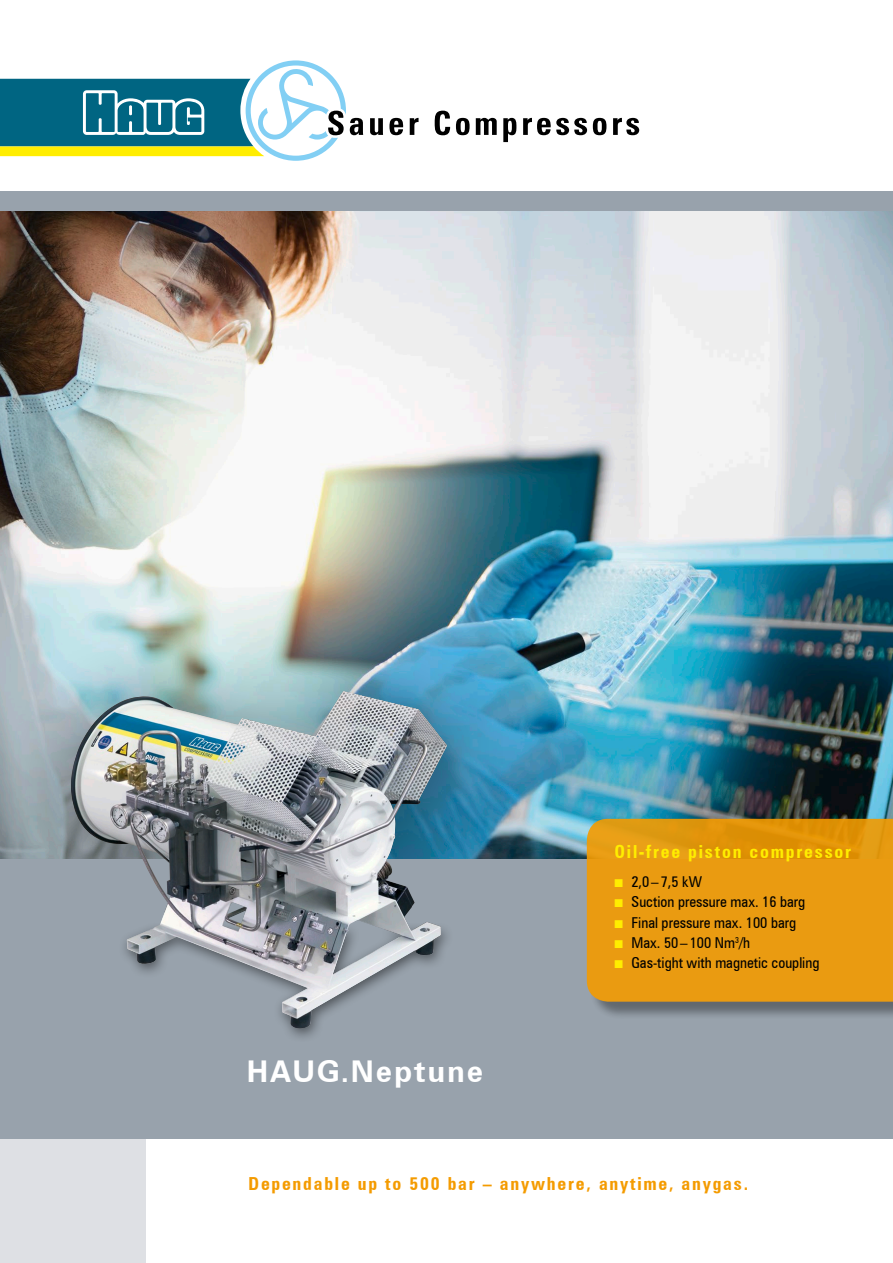
<style>
.page{position:relative;width:893px;height:1263px;background:#fff}
.page>*{position:absolute;margin:0;border:0;box-sizing:border-box;transform-origin:0 0}
.t1{font:700 30px "Zurich BTWGL4";letter-spacing:.06em;color:#fff}
.t2{font:700 condensed 18px "Zurich BT";letter-spacing:.1em;color:#f49b00}
.t3{font:700 condensed 18px "Zurich BT";letter-spacing:.1em;color:#ffed00}
.t4{font:condensed 15px "Zurich BT";color:#000}
.s1{color:#ffed00}
</style>
<div class="page">
<img style="left:0;top:210px;width:893px;height:649px">
<div style="left:2px;top:625px;width:509px;height:305px;background:#000;opacity:.4"></div>
<div style="left:0;top:1139px;width:146px;height:124px;background:#dee0e4"></div>
<div style="left:0;top:191px;width:893px;height:19px;background:#98a2ac"></div>
<div style="left:0;top:859px;width:893px;height:280px;background:#98a2ac"></div>
<div style="left:589px;top:821px;width:304px;height:199px;background:#000;opacity:.4"></div>
<svg style="left:587px;top:819px;width:306px;height:183px;background:#e79910"></svg>
<svg style="left:370px;top:118px;width:13px;height:17px"></svg>
<svg style="left:389px;top:118px;width:14px;height:17px"></svg>
<svg style="left:410px;top:118px;width:9px;height:17px"></svg>
<svg style="left:435px;top:111px;width:15px;height:24px"></svg>
<svg style="left:456px;top:118px;width:14px;height:17px"></svg>
<svg style="left:476px;top:118px;width:21px;height:17px"></svg>
<svg style="left:503px;top:118px;width:14px;height:24px"></svg>
<svg style="left:523px;top:118px;width:64px;height:17px"></svg>
<svg style="left:593px;top:118px;width:13px;height:17px"></svg>
<svg style="left:613px;top:118px;width:26px;height:17px"></svg>
<svg style="left:0;top:60px;width:363px;height:101px"></svg>
<img style="left:70px;top:691px;width:371px;height:337px">
<h1 class="t1" style="left:247px;top:1049px;width:238px">HAUG.Neptune</h1>
<p class="t3" style="left:614px;top:841px;width:238px">Oil-free piston compressor</p>
<p class="t4" style="left:614px;top:873px;width:89px"><span class="s1">■</span> 2,0–7,5 kW</p>
<p class="t4" style="left:614px;top:893px;width:192px"><span class="s1">■</span> Suction pressure max. 16 barg</p>
<p class="t4" style="left:614px;top:913px;width:183px"><span class="s1">■</span> Final pressure max. 100 barg</p>
<p class="t4" style="left:614px;top:933px;width:137px"><span class="s1">■</span> Max. 50– 100 Nm<sup>3</sup>/h</p>
<p class="t4" style="left:614px;top:954px;width:206px"><span class="s1">■</span> Gas-tight with magnetic coupling</p>
<p class="t2" style="left:248px;top:1172px;width:501px">Dependable up to 500 bar – anywhere, anytime, anygas.</p>
</div>
